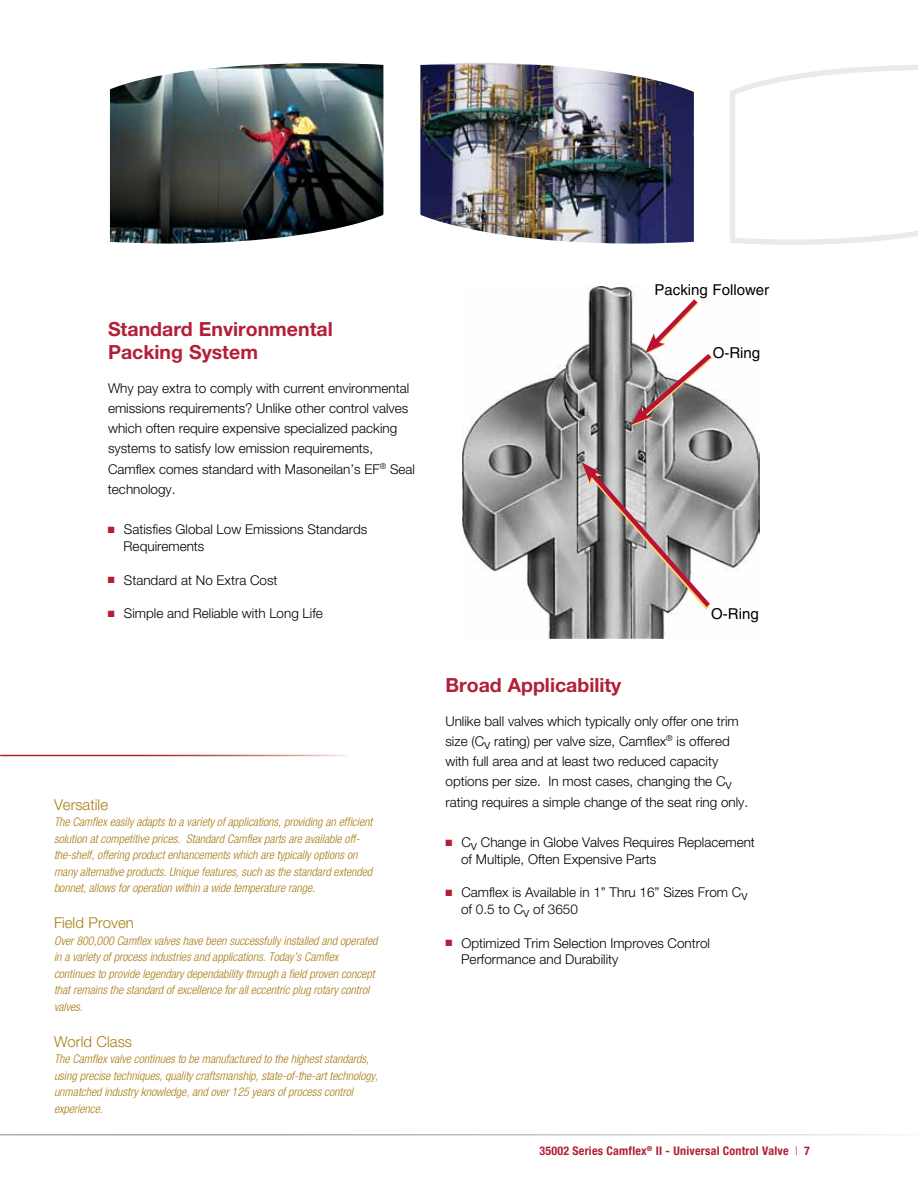
<style>
.page{position:relative;width:918px;height:1188px;background:#fff}
.page>*{position:absolute;margin:0;border:0;box-sizing:border-box;transform-origin:0 0}
.t1{font:700 19.5px/22.5px "Helvetica Neue LT Std";color:#b21f36}
.t2{font:300 15px "Helvetica Neue LT Std";color:#aa7c14}
.t3{font:15px "Helvetica LT Std";color:#000}
.t4{font:300 13.5px/20.2px "Helvetica Neue LT Std";color:#000}
.t5{font:italic 300 condensed 12px/16.5px "Helvetica Neue LT Std";color:#aa7c14}
.t6{font:700 condensed 12px "Helvetica Neue LT Std";letter-spacing:.02em;color:#b21f36}
.s1{color:#b21f36}
.s2{font-weight:300}
</style>
<div class="page">
<img style="left:109px;top:63px;width:275px;height:181px">
<img style="left:420px;top:63px;width:274px;height:181px">
<svg style="left:730px;top:65px;width:188px;height:180px"></svg>
<img style="left:462px;top:287px;width:297px;height:352px">
<svg style="left:631px;top:295px;width:86px;height:131px"></svg>
<svg style="left:582px;top:462px;width:133px;height:153px;background:#a59d9d"></svg>
<h1 class="t1" style="left:108px;top:318px;width:226px">Standard Environmental<br>Packing System</h1>
<p class="t4" style="left:108px;top:377px;width:309px">Why pay extra to comply with current environmental emissions requirements? Unlike other control valves which often require expensive specialized packing systems to satisfy low emission requirements, Camflex comes standard with Masoneilan’s EF<sup>®</sup> Seal technology.</p>
<p class="t4" style="left:124px;top:521px;width:245px;line-height:16.5px;text-indent:-16px"><span class="s1">■</span> Satisfies Global Low Emissions Standards<br>Requirements</p>
<p class="t4" style="left:108px;top:569px;width:171px"><span class="s1">■</span> Standard at No Extra Cost</p>
<p class="t4" style="left:108px;top:603px;width:216px"><span class="s1">■</span> Simple and Reliable with Long Life</p>
<p class="t2" style="left:54px;top:795px;width:56px">Versatile</p>
<p class="t5" style="left:54px;top:814px;width:320px">The Camflex easily adapts to a variety of applications, providing an efficient solution at competitive prices. Standard Camflex parts are available off&shy;the-shelf, offering product enhancements which are typically options on many alternative products. Unique features, such as the standard extended bonnet, allows for operation within a wide temperature range.</p>
<p class="t2" style="left:54px;top:914px;width:81px">Field Proven</p>
<p class="t5" style="left:54px;top:933px;width:325px">Over 800,000 Camflex valves have been successfully installed and operated in a variety of process industries and applications. Today’s Camflex continues to provide legendary dependability through a field proven concept that remains the standard of excellence for all eccentric plug rotary control valves.</p>
<p class="t2" style="left:54px;top:1032px;width:80px">World Class</p>
<p class="t5" style="left:54px;top:1051px;width:326px">The Camflex valve continues to be manufactured to the highest standards, using precise techniques, quality craftsmanship, state-of-the-art technology, unmatched industry knowledge, and over 125 years of process control experience.</p>
<p class="t3" style="left:655px;top:281px;width:116px">Packing Follower</p>
<p class="t3" style="left:713px;top:344px;width:49px">O-Ring</p>
<p class="t3" style="left:711px;top:605px;width:49px">O-Ring</p>
<h1 class="t1" style="left:446px;top:673px;width:177px">Broad Applicability</h1>
<p class="t4" style="left:445px;top:710px;width:304px">Unlike ball valves which typically only offer one trim size (Cv rating) per valve size, Camflex<sup>®</sup> is offered with full area and at least two reduced capacity options per size. In most cases, changing the Cv rating requires a simple change of the seat ring only.</p>
<p class="t4" style="left:461px;top:834px;width:295px;line-height:16.5px;text-indent:-16px"><span class="s1">■</span> Cv Change in Globe Valves Requires Replacement of Multiple, Often Expensive Parts</p>
<p class="t4" style="left:461px;top:884px;width:288px;line-height:16.5px;text-indent:-16px"><span class="s1">■</span> Camflex is Available in 1” Thru 16” Sizes From Cv of 0.5 to Cv of 3650</p>
<p class="t4" style="left:461px;top:934px;width:250px;line-height:16.5px;text-indent:-16px"><span class="s1">■</span> Optimized Trim Selection Improves Control<br>Performance and Durability</p>
<p class="t6" style="left:539px;top:1143px;width:272px">35002 Series Camflex<sup>®</sup> II - Universal Control Valve <span class="s2">|</span> 7</p>
</div>
